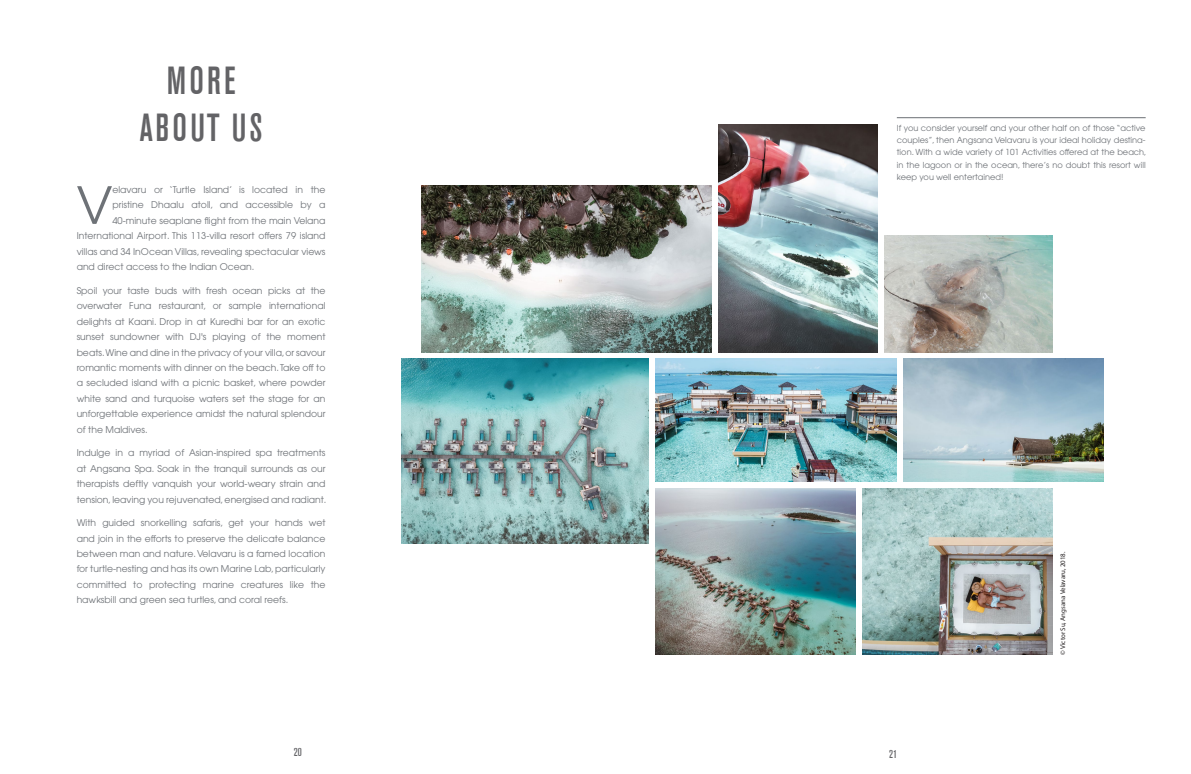
<style>
.page{position:relative;width:1191px;height:774px;background:#fff}
.page>*{position:absolute;margin:0;border:0;box-sizing:border-box;transform-origin:0 0}
.Body_Text__-_1st_Let{font:50.9px "Avant Garde";color:#6e7277}
.t1{font:500 condensed 39px "Akzidenz Grotesk BE";letter-spacing:.08em;color:#636366}
.Master_Page_Number{font:500 condensed 11.3px "Akzidenz Grotesk BE";color:#636366}
.Body_Text__-_1st_Let-2{font:9.3px/15.4px "Avant Garde";color:#6e7277;text-align:justify}
.Pull_Quote_-_Below_L{font:8.2px/12.3px "Avant Garde";color:#6e7277;text-align:justify}
.Photo_Credit{font:6.9px "Myriad Pro";color:#231f20}
</style>
<div class="page">
<img style="left:421px;top:186px;width:290px;height:166px">
<img style="left:401px;top:359px;width:247px;height:185px">
<img style="left:655px;top:359px;width:242px;height:123px">
<img style="left:718px;top:124px;width:159px;height:228px">
<img style="left:884px;top:235px;width:169px;height:117px">
<img style="left:655px;top:488px;width:200px;height:167px">
<img style="left:862px;top:488px;width:191px;height:167px">
<img style="left:904px;top:359px;width:199px;height:123px">
<hr style="left:897px;top:117px;width:248px;height:1px;background:#6e7277">
<p class="t1" style="left:167px;top:59px;width:70px">MORE</p>
<p class="t1" style="left:140px;top:106px;width:124px">ABOUT US</p>
<p class="Body_Text__-_1st_Let" style="left:77px;top:175px;width:37px">V</p>
<p class="Body_Text__-_1st_Let-2" style="left:112px;top:182px;width:214px">elavaru or ‘Turtle Island’ is located in the</p>
<p class="Body_Text__-_1st_Let-2" style="left:112px;top:197px;width:214px">pristine Dhaalu atoll, and accessible by a</p>
<p class="Body_Text__-_1st_Let-2" style="left:112px;top:213px;width:214px">40-minute seaplane flight from the main Velana</p>
<p class="Body_Text__-_1st_Let-2" style="left:77px;top:228px;width:250px">International Airport. This 113-villa resort offers 79 island</p>
<p class="Body_Text__-_1st_Let-2" style="left:77px;top:244px;width:250px">villas and 34 InOcean Villas, revealing spectacular views</p>
<p class="Body_Text__-_1st_Let-2" style="left:77px;top:259px;width:179px">and direct access to the Indian Ocean.</p>
<p class="Body_Text__-_1st_Let-2" style="left:77px;top:283px;width:250px">Spoil your taste buds with fresh ocean picks at the overwater Funa restaurant, or sample international delights at Kaani. Drop in at Kuredhi bar for an exotic sunset sundowner with DJ's playing of the moment beats. Wine and dine in the privacy of your villa, or savour romantic moments with dinner on the beach. Take off to a secluded island with a picnic basket, where powder white sand and turquoise waters set the stage for an unforgettable experience amidst the natural splendour of the Maldives.</p>
<p class="Body_Text__-_1st_Let-2" style="left:77px;top:445px;width:251px">Indulge in a myriad of Asian-inspired spa treatments at Angsana Spa. Soak in the tranquil surrounds as our therapists deftly vanquish your world-weary strain and tension, leaving you rejuvenated, energised and radiant.</p>
<p class="Body_Text__-_1st_Let-2" style="left:77px;top:515px;width:250px">With guided snorkelling safaris, get your hands wet and join in the efforts to preserve the delicate balance between man and nature. Velavaru is a famed location for turtle-nesting and has its own Marine Lab, particularly committed to protecting marine creatures like the hawksbill and green sea turtles, and coral reefs.</p>
<p class="Master_Page_Number" style="left:294px;top:746px;width:9px">20</p>
<p class="Pull_Quote_-_Below_L" style="left:897px;top:121px;width:251px">If you consider yourself and your other half on of those “active couples”, then Angsana Velavaru is your ideal holiday destina&shy;tion. With a wide variety of 101 Activities offered at the beach, in the lagoon or in the ocean, there’s no doubt this resort will keep you well entertained!</p>
<p class="Master_Page_Number" style="left:889px;top:748px;width:9px">21</p>
<p class="Photo_Credit" style="left:1058px;top:655px;width:105px;rotate:-90deg">© Victor Su, Angsana Velavaru, 2018.</p>
</div>
